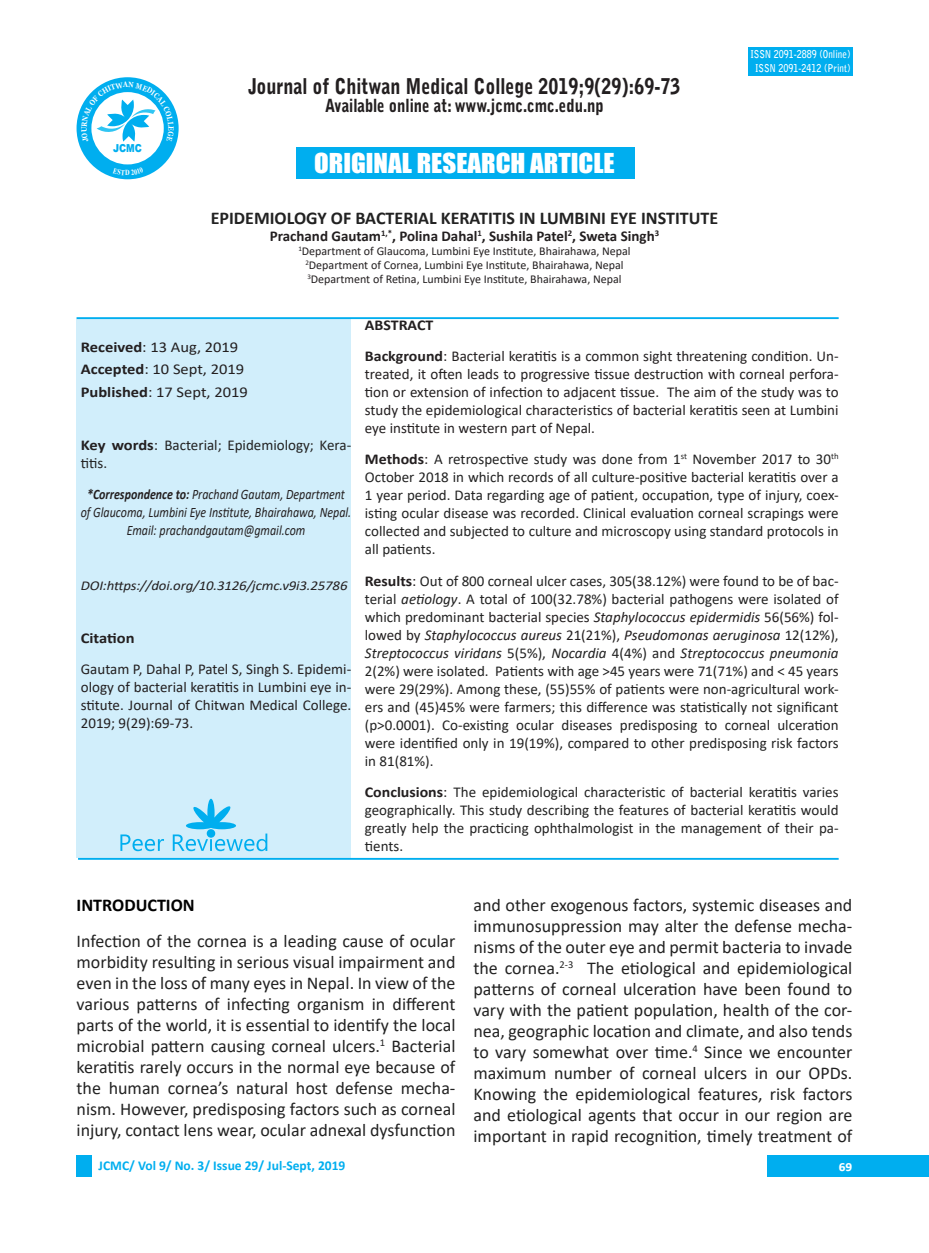
<style>
.page{position:relative;width:929px;height:1253px;background:#fff}
.page>*{position:absolute;margin:0;border:0;box-sizing:border-box;transform-origin:0 0}
.t1{font:25.2px "Impact";color:#fff;scale:1.07 1}
.t2{font:900 21.6px "Bell Gothic Std";color:#231f20;scale:.83 1}
.t3{font:18px/21px "Calibri";color:#222;text-align:justify}
.t4{font:700 18px "Calibri";color:#222}
.t5{font:900 18px "Bell Gothic Std";color:#231f20;scale:.83 1}
.t6{font:700 18px "Calibri";color:#000}
.t7{font:15px/18px "Calibri";color:#222;text-align:justify}
.t8{font:15px/18px "Calibri";color:#231f20;text-align:justify;scale:1.06 1}
.t9{font:15px/18px "Calibri";color:#231f20;text-align:justify}
.t10{font:15px "Calibri";color:#231f20;scale:1.1 1}
.t11{font:700 15px "Calibri";color:#231f20}
.t12{font:700 15px "Calibri";color:#231f20;scale:1.06 1}
.t13{font:700 15px "Calibri";color:#231f20;scale:1.1 1}
.t14{font:700 15px "Calibri";color:#fff}
.t15{font:italic 14.4px/18px "Calibri";color:#231f20;text-align:center;scale:.83 1}
.t16{font:italic 13.5px "Calibri";letter-spacing:-.01em;color:#231f20;scale:1.1 1}
.t17{font:700 13.5px "Calibri";color:#00aeef}
.t18{font:12px/13.8px "Calibri";color:#231f20;text-align:center}
.t19{font:900 10.95px "Arial";color:#00aeef;scale:.83 1}
.t20{font:700 10.8px/13.5px "Bell Gothic Std";color:#fff;text-align:center;scale:.83 1}
.t21{font:700 7.8px "Times New Roman";color:#fff;scale:.83 1}
.s1{font-weight:700}
.s2{font-weight:700;color:#231f20}
.s3{color:#231f20}
.s4{font-style:italic}
.s5{font-style:italic;color:#231f20}
</style>
<div class="page">
<div style="left:767px;top:1155px;width:162px;height:21px;background:#00aeef"></div>
<div style="left:77px;top:1155px;width:15px;height:21px;background:#00aeef"></div>
<div style="left:296px;top:148px;width:338px;height:31px;background:#00aeef"></div>
<div style="left:748px;top:47px;width:104px;height:29px;background:#00aeef"></div>
<div style="left:77px;top:77px;width:102px;height:102px;background:#00aeef;border-radius:50%"></div>
<div style="left:91px;top:92px;width:73px;height:72px;background:#fff;border-radius:50%"></div>
<div style="left:77px;top:319px;width:274px;height:539px;background:#d1eefb"></div>
<hr style="left:77px;top:317px;width:761px;height:2px;background:#00aeef">
<hr style="left:78px;top:858px;width:760px;height:2px;background:#00aeef">
<svg style="left:120px;top:834px;width:44px;height:17px"></svg>
<svg style="left:173px;top:799px;width:94px;height:52px"></svg>
<svg style="left:81px;top:82px;width:93px;height:60px"></svg>
<p class="t19" style="left:113px;top:140px;width:36px">JCMC</p>
<p class="t21" style="left:125px;top:167px;width:7px">D</p>
<p class="t2" style="left:248px;top:74px;width:522px">Journal of Chitwan Medical College 2019;9(29):69-73</p>
<p class="t5" style="left:325px;top:95px;width:337px">Available online at: www.jcmc.cmc.edu.np</p>
<p class="t1" style="left:314px;top:144px;width:282px">ORIGINAL RESEARCH ARTICLE</p>
<p class="t4" style="left:211px;top:205px;width:509px">EPIDEMIOLOGY OF BACTERIAL KERATITIS IN LUMBINI EYE INSTITUTE</p>
<p class="t11" style="left:270px;top:226px;width:391px">Prachand Gautam<sup>1,*</sup>, Polina Dahal<sup>1</sup>, Sushila Patel<sup>2</sup>, Sweta Singh<sup>3</sup></p>
<p class="t18" style="left:298px;top:244px;width:334px"><sup>1</sup>Department of Glaucoma, Lumbini Eye Institute, Bhairahawa, Nepal<br><sup>2</sup>Department of Cornea, Lumbini Eye Institute, Bhairahawa, Nepal<br><sup>3</sup>Department of Retina, Lumbini Eye Institute, Bhairahawa, Nepal</p>
<p class="t20" style="left:750px;top:48px;width:122px">ISSN 2091-2889 (Online)<br>ISSN 2091-2412 (Print)</p>
<p class="t10" style="left:81px;top:337px;width:145px"><span class="s1">Received</span>: 13 Aug, 2019</p>
<p class="t10" style="left:81px;top:359px;width:150px"><span class="s1">Accepted</span>: 10 Sept, 2019</p>
<p class="t10" style="left:81px;top:381px;width:153px"><span class="s1">Published</span>: 17 Sept, 2019</p>
<p class="t7" style="left:81px;top:435px;width:272px"><span class="s2">Key words</span><span class="s3">:</span> Bacterial; Epidemiology; Kera&shy;titis.</p>
<p class="t15" style="left:81px;top:484px;width:327px"><span class="s1">*Correspondence to:</span> Prachand Gautam, Department of Glaucoma, Lumbini Eye Institute, Bhairahawa, Nepal.<br>Email: prachandgautam@gmail.com</p>
<p class="t16" style="left:81px;top:576px;width:244px">DOI:https://doi.org/10.3126/jcmc.v9i3.25786</p>
<p class="t13" style="left:81px;top:627px;width:50px">Citation</p>
<p class="t9" style="left:81px;top:660px;width:272px">Gautam P, Dahal P, Patel S, Singh S. Epidemi&shy;ology of bacterial keratitis in Lumbini eye in&shy;stitute. Journal of Chitwan Medical College.<br>2019; 9(29):69-73.</p>
<p class="t12" style="left:365px;top:315px;width:66px">ABSTRACT</p>
<p class="t8" style="left:365px;top:347px;width:448px"><span class="s1">Background</span>: Bacterial keratitis is a common sight threatening condition. Un&shy;treated, it often leads to progressive tissue destruction with corneal perfora&shy;tion or extension of infection to adjacent tissue. The aim of the study was to study the epidemiological characteristics of bacterial keratitis seen at Lumbini eye institute in western part of Nepal.</p>
<p class="t7" style="left:365px;top:450px;width:475px"><span class="s2">Methods</span><span class="s3">:</span> A retrospective study was done from 1<sup>st</sup> November 2017 to 30<sup>th </sup>October 2018 in which records of all culture-positive bacterial keratitis over a 1 year period. Data regarding age of patient, occupation, type of injury, coex&shy;isting ocular disease was recorded. Clinical evaluation corneal scrapings were collected and subjected to culture and microscopy using standard protocols in all patients.</p>
<p class="t7" style="left:365px;top:571px;width:475px"><span class="s2">Results</span><span class="s3">:</span> Out of 800 corneal ulcer cases, 305(38.12%) were found to be of bac&shy;terial <span class="s4">aetiology</span>. A total of 100(32.78%) bacterial pathogens were isolated of which predominant <span class="s3">bacterial species</span> <span class="s5">Staphylococcus epidermidis</span> <span class="s3">56(56%) fol&shy;lowed by</span> <span class="s5">Staphylococcus aureus</span> <span class="s3">21(21%),</span> <span class="s5">Pseudomonas</span> <span class="s4">aeruginosa</span> 12(12%), <span class="s4">Streptococcus viridans</span> 5(5%), <span class="s4">Nocardia</span> 4(4%) and <span class="s4">Streptococcus pneumonia </span>2(2%) were isolated. Patients with age &gt;45 years were 71(71%) and &lt; 45 years were 29(29%). Among these, (55)55% of patients were non-agricultural work&shy;ers and (45)45% were farmers; this difference was statistically not significant (p&gt;0.0001). Co-existing ocular diseases predisposing to corneal ulceration were identified only in 19(19%), compared to other predisposing risk factors in 81(81%).</p>
<p class="t7" style="left:365px;top:782px;width:475px"><span class="s2">Conclusions</span><span class="s3">:</span> The epidemiological characteristic of bacterial keratitis varies geographically. This study describing the features of bacterial keratitis would greatly help the practicing ophthalmologist in the management of their pa&shy;tients.</p>
<p class="t6" style="left:77px;top:893px;width:120px">INTRODUCTION</p>
<p class="t3" style="left:77px;top:930px;width:380px">Infection of the cornea is a leading cause of ocular morbidity resulting in serious visual impairment and even in the loss of many eyes in Nepal. In view of the various patterns of infecting organism in different parts of the world, it is essential to identify the local microbial pattern causing corneal ulcers.<sup>1</sup> Bacterial keratitis rarely occurs in the normal eye because of the human cornea’s natural host defense mecha&shy;nism. However, predisposing factors such as corneal injury, contact lens wear, ocular adnexal dysfunction</p>
<p class="t3" style="left:473px;top:894px;width:380px">and other exogenous factors, systemic diseases and immunosuppression may alter the defense mecha&shy;nisms of the outer eye and permit bacteria to invade the cornea.<sup>2-3</sup> The etiological and epidemiological patterns of corneal ulceration have been found to vary with the patient population, health of the cor&shy;nea, geographic location and climate, and also tends to vary somewhat over time.<sup>4</sup> Since we encounter maximum number of corneal ulcers in our OPDs.<br>Knowing the epidemiological features, risk factors and etiological agents that occur in our region are important in rapid recognition, timely treatment of</p>
<p class="t17" style="left:99px;top:1156px;width:248px">JCMC/ Vol 9/ No. 3/ Issue 29/ Jul-Sept, 2019</p>
<p class="t14" style="left:839px;top:1156px;width:15px">69</p>
</div>
